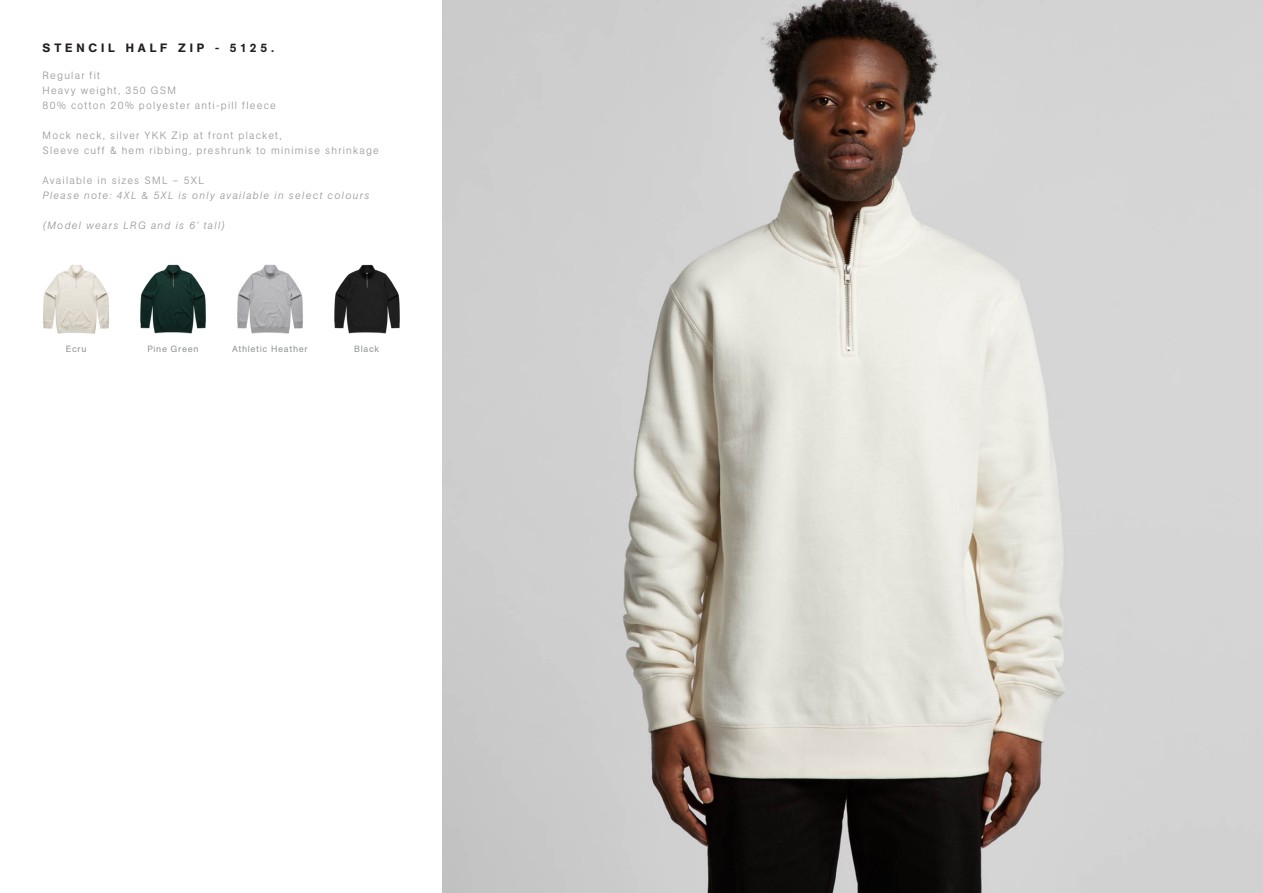
<style>
.page{position:relative;width:1263px;height:893px;background:#fff}
.page>*{position:absolute;margin:0;border:0;box-sizing:border-box;transform-origin:0 0}
.t1{font:500 12px "AG Book Pro";letter-spacing:.325em;color:#231f20}
.t2{font:300 10.5px/15px "AG Book Pro";letter-spacing:.115em;color:#939598}
.t3{font:italic 300 10.5px/15px "AG Book Pro";letter-spacing:.125em;color:#939598}
.t4{font:9px "AG Book Pro";letter-spacing:.075em;color:#939598}
.s1{font-style:normal}
</style>
<div class="page">
<img style="left:442px;top:0;width:821px;height:893px">
<img style="left:140px;top:264px;width:66px;height:70px">
<img style="left:43px;top:265px;width:66px;height:69px">
<img style="left:334px;top:264px;width:66px;height:70px">
<img style="left:237px;top:264px;width:66px;height:70px">
<p class="t1" style="left:43px;top:40px;width:233px">STENCIL HALF ZIP - 5125.</p>
<p class="t2" style="left:43px;top:68px;width:135px">Regular fit<br>Heavy weight, 350 GSM</p>
<p class="t2" style="left:43px;top:98px;width:235px">80% cotton 20% polyester anti-pill fleece</p>
<p class="t2" style="left:43px;top:128px;width:241px">Mock neck, silver YKK Zip at front placket,</p>
<p class="t2" style="left:43px;top:143px;width:338px">Sleeve cuff &amp; hem ribbing, preshrunk to minimise shrinkage</p>
<p class="t3" style="left:43px;top:172px;width:328px"><span class="s1">Available in sizes SML – 5XL<br></span>Please note: 4XL &amp; 5XL is only available in select colours</p>
<p class="t3" style="left:43px;top:217px;width:184px">(Model wears LRG and is 6’ tall)</p>
<p class="t4" style="left:66px;top:343px;width:22px">Ecru</p>
<p class="t4" style="left:147px;top:343px;width:53px">Pine Green</p>
<p class="t4" style="left:232px;top:343px;width:77px">Athletic Heather</p>
<p class="t4" style="left:354px;top:343px;width:27px">Black</p>
</div>
